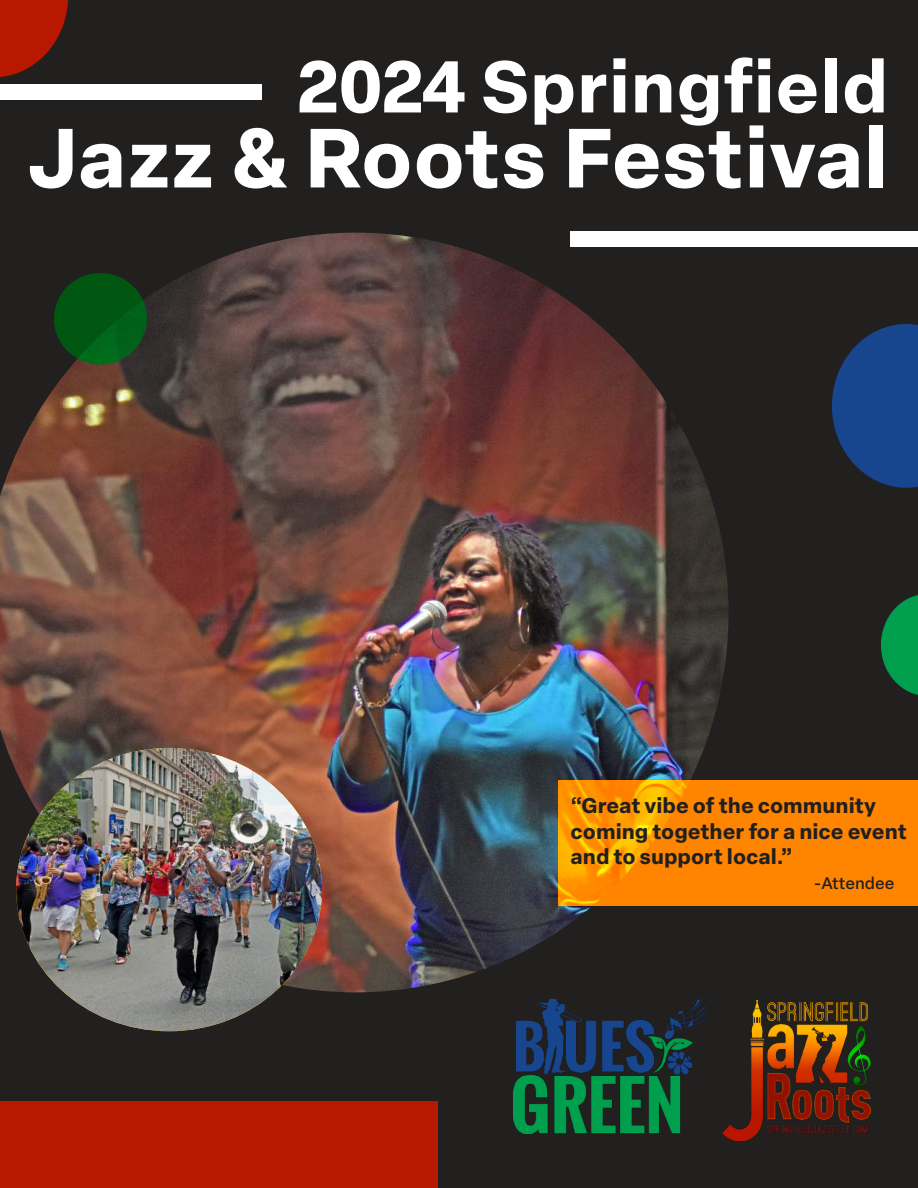
<style>
.page{position:relative;width:918px;height:1188px;background:#221f1f}
.page>*{position:absolute;margin:0;border:0;box-sizing:border-box;transform-origin:0 0}
.t1{font:700 82.5px "Elza Text";letter-spacing:.005em;color:#fff}
.t2{font:700 72px "Elza Text";letter-spacing:.01em;color:#fff}
.t3{font:700 21px/25.2px "Elza Text";color:#221f1f}
.t4{font:500 16.5px "Elza Text";color:#221f1f}
</style>
<div class="page">
<img style="left:723px;top:1000px;width:147px;height:141px">
<img style="left:514px;top:999px;width:193px;height:135px">
<img style="left:0;top:231px;width:730px;height:762px">
<div style="left:571px;top:231px;width:347px;height:16px;background:#fff"></div>
<div style="left:0;top:84px;width:261px;height:15px;background:#fff"></div>
<img style="left:16px;top:748px;width:306px;height:283px">
<svg style="left:832px;top:324px;width:86px;height:164px"></svg>
<svg style="left:0;top:0;width:68px;height:77px"></svg>
<svg style="left:881px;top:595px;width:37px;height:100px"></svg>
<div style="left:54px;top:273px;width:93px;height:91px;background:linear-gradient(to bottom,#005210,#00661a);border-radius:50%"></div>
<div style="left:0;top:1102px;width:438px;height:86px;background:#b81700"></div>
<svg style="left:558px;top:780px;width:360px;height:125px;background:#ff8b00"></svg>
<h2 class="t2" style="left:298px;top:57px;width:592px">2024 Springfield</h2>
<h1 class="t1" style="left:27px;top:124px;width:862px">Jazz &amp; Roots Festival</h1>
<p class="t3" style="left:571px;top:795px;width:338px">“Great vibe of the community coming together for a nice event and to support local.”</p>
<p class="t4" style="left:814px;top:876px;width:82px">-Attendee</p>
</div>
